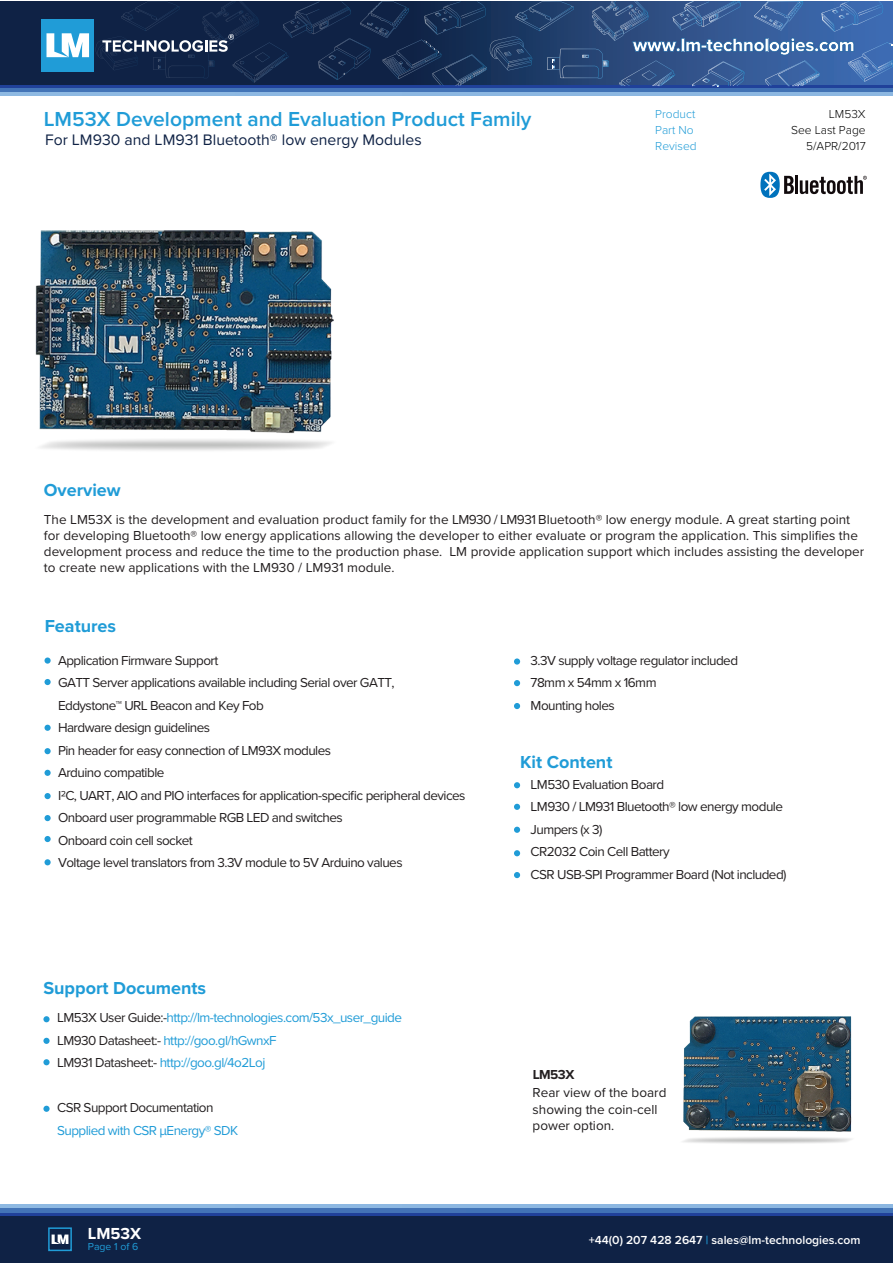
<style>
.page{position:relative;width:893px;height:1263px;background:#fff}
.page>*{position:absolute;margin:0;border:0;box-sizing:border-box;transform-origin:0 0}
.t1{font:600 21px "Proxima Nova";color:#209cd7}
.t2{font:700 18px "Proxima Nova";color:#209cd7}
.t3{font:700 16.5px "Proxima Nova";color:#fff}
.t4{font:15.75px "Proxima Nova";color:#0f2245}
.t5{font:13.5px/22.5px "Proxima Nova";letter-spacing:-.04em;color:#231f20}
.t6{font:13.5px/16.2px "Proxima Nova";color:#231f20}
.t7{font:13.5px/22.5px "Proxima Nova";letter-spacing:-.04em;color:#209cd7}
.t8{font:13.5px/16.2px "Proxima Nova";color:#201d1e}
.t9{font:700 13.5px "Proxima Nova";letter-spacing:-.04em;color:#231f20}
.t10{font:600 12.15px "Proxima Nova";color:#fff}
.t11{font:300 12px/16.2px "Proxima Nova";color:#000001;text-align:right}
.t12{font:300 12px "Proxima Nova";color:#209cd7}
.t13{font:10.5px "Proxima Nova";color:#209cd7}
.s1{color:#231f20}
.s2{color:#209cd7}
.s3{color:#219bd7}
</style>
<div class="page">
<svg style="left:45px;top:836px;width:6px;height:6px"></svg>
<svg style="left:45px;top:748px;width:6px;height:6px"></svg>
<svg style="left:45px;top:770px;width:6px;height:6px"></svg>
<svg style="left:45px;top:793px;width:6px;height:6px"></svg>
<svg style="left:45px;top:815px;width:6px;height:6px"></svg>
<svg style="left:45px;top:859px;width:6px;height:6px"></svg>
<div style="left:43px;top:1016px;width:7px;height:6px;background:#209cd7;border-radius:50%"></div>
<div style="left:43px;top:1038px;width:7px;height:6px;background:#209cd7;border-radius:50%"></div>
<div style="left:43px;top:1059px;width:7px;height:6px;background:#209cd7;border-radius:50%"></div>
<div style="left:43px;top:1106px;width:7px;height:6px;background:#209cd7;border-radius:50%"></div>
<svg style="left:514px;top:782px;width:6px;height:6px"></svg>
<svg style="left:514px;top:804px;width:6px;height:6px"></svg>
<svg style="left:514px;top:827px;width:6px;height:6px"></svg>
<svg style="left:514px;top:850px;width:6px;height:6px"></svg>
<div style="left:514px;top:658px;width:6px;height:7px;background:#209cd7;border-radius:50%"></div>
<svg style="left:514px;top:680px;width:6px;height:6px"></svg>
<svg style="left:514px;top:703px;width:6px;height:6px"></svg>
<div style="left:45px;top:657px;width:6px;height:7px;background:#209cd7;border-radius:50%"></div>
<svg style="left:45px;top:725px;width:6px;height:6px"></svg>
<svg style="left:45px;top:679px;width:6px;height:6px"></svg>
<img style="left:35px;top:230px;width:299px;height:221px">
<div style="left:0;top:1px;width:893px;height:85px;background:#0f2245"></div>
<svg style="left:0;top:91px;width:893px;height:4px;background:#7aa6d6"></svg>
<hr style="left:0;top:85px;width:893px;height:3px;background:#20419a">
<hr style="left:0;top:88px;width:893px;height:3px;background:#4273b6">
<div style="left:42px;top:19px;width:52px;height:52px;background:#209cd7"></div>
<svg style="left:46px;top:33px;width:43px;height:24px"></svg>
<svg style="left:96px;top:1px;width:797px;height:86px"></svg>
<div style="left:0;top:1214px;width:893px;height:49px;background:#0f2245"></div>
<svg style="left:0;top:1205px;width:893px;height:4px;background:#7aa6d6"></svg>
<svg style="left:0;top:1212px;width:893px;height:3px;background:#2b51a3"></svg>
<hr style="left:0;top:1209px;width:893px;height:3px;background:#4273b6">
<div style="left:48px;top:1227px;width:24px;height:24px;border:2px solid #209cd7"></div>
<svg style="left:52px;top:1234px;width:16px;height:10px"></svg>
<svg style="left:514px;top:872px;width:6px;height:6px"></svg>
<img style="left:683px;top:1016px;width:169px;height:128px">
<hr style="left:795px;top:176px;width:3px;height:18px;background:#110a0c">
<svg style="left:800px;top:176px;width:67px;height:18px"></svg>
<svg style="left:760px;top:172px;width:34px;height:26px"></svg>
<h1 class="t1" style="left:44px;top:106px;width:489px">LM53X Development and Evaluation Product Family</h1>
<p class="t4" style="left:45px;top:130px;width:378px">For LM930 and LM931 Bluetooth® low energy Modules</p>
<p class="t12" style="left:655px;top:107px;width:42px">Product</p>
<p class="t12" style="left:655px;top:139px;width:43px">Revised</p>
<p class="t12" style="left:655px;top:123px;width:40px">Part No</p>
<p class="t11" style="left:791px;top:106px;width:76px">LM53X<br>See Last Page<br>5/APR/2017</p>
<h2 class="t2" style="left:44px;top:479px;width:79px">Overview</h2>
<p class="t6" style="left:44px;top:511px;width:822px">The LM53X is the development and evaluation product family for the LM930 / LM931 Bluetooth® low energy module. A great starting point for developing Bluetooth® low energy applications allowing the developer to either evaluate or program the application. This simplifies the development process and reduce the time to the production phase. LM provide application support which includes assisting the developer to create new applications with the LM930 / LM931 module.</p>
<h2 class="t2" style="left:45px;top:616px;width:73px">Features</h2>
<p class="t5" style="left:58px;top:649px;width:409px">Application Firmware Support<br>GATT Server applications available including Serial over GATT,<br>Eddystone™ URL Beacon and Key Fob<br>Hardware design guidelines<br>Pin header for easy connection of LM93X modules<br>Arduino compatible<br>I2C, UART, AIO and PIO interfaces for application-specific peripheral devices Onboard user programmable RGB LED and switches<br>Onboard coin cell socket<br>Voltage level translators from 3.3V module to 5V Arduino values</p>
<h2 class="t2" style="left:43px;top:977px;width:164px">Support Documents</h2>
<p class="t7" style="left:57px;top:1007px;width:346px"><span class="s1">LM53X User Guide:-</span>http://lm-technologies.com/53x_user_guide<br><span class="s1">LM930 Datasheet:-</span> http://goo.gl/hGwnxF<br><span class="s1">LM931 Datasheet:-</span> http://goo.gl/4o2Loj</p>
<p class="t5" style="left:57px;top:1097px;width:183px">CSR Support Documentation<br><span class="s2">Supplied with CSR</span> <span class="s3">µEnergy® SDK</span></p>
<p class="t3" style="left:88px;top:1223px;width:55px">LM53X</p>
<p class="t13" style="left:88px;top:1240px;width:52px">Page 1 of 6</p>
<p class="t5" style="left:531px;top:649px;width:209px">3.3V supply voltage regulator included<br>78mm x 54mm x 16mm<br>Mounting holes</p>
<h2 class="t2" style="left:520px;top:752px;width:94px">Kit Content</h2>
<p class="t5" style="left:531px;top:773px;width:257px">LM530 Evaluation Board<br>LM930 / LM931 Bluetooth® low energy module<br>Jumpers (x 3)<br>CR2032 Coin Cell Battery<br>CSR USB-SPI Programmer Board (Not included)</p>
<p class="t9" style="left:533px;top:1067px;width:43px">LM53X</p>
<p class="t8" style="left:533px;top:1085px;width:135px">Rear view of the board showing the coin-cell power option.</p>
<p class="t10" style="left:589px;top:1232px;width:273px">+44(0) 207 428 2647 <span class="s2">|</span> sales@lm-technologies.com</p>
</div>
